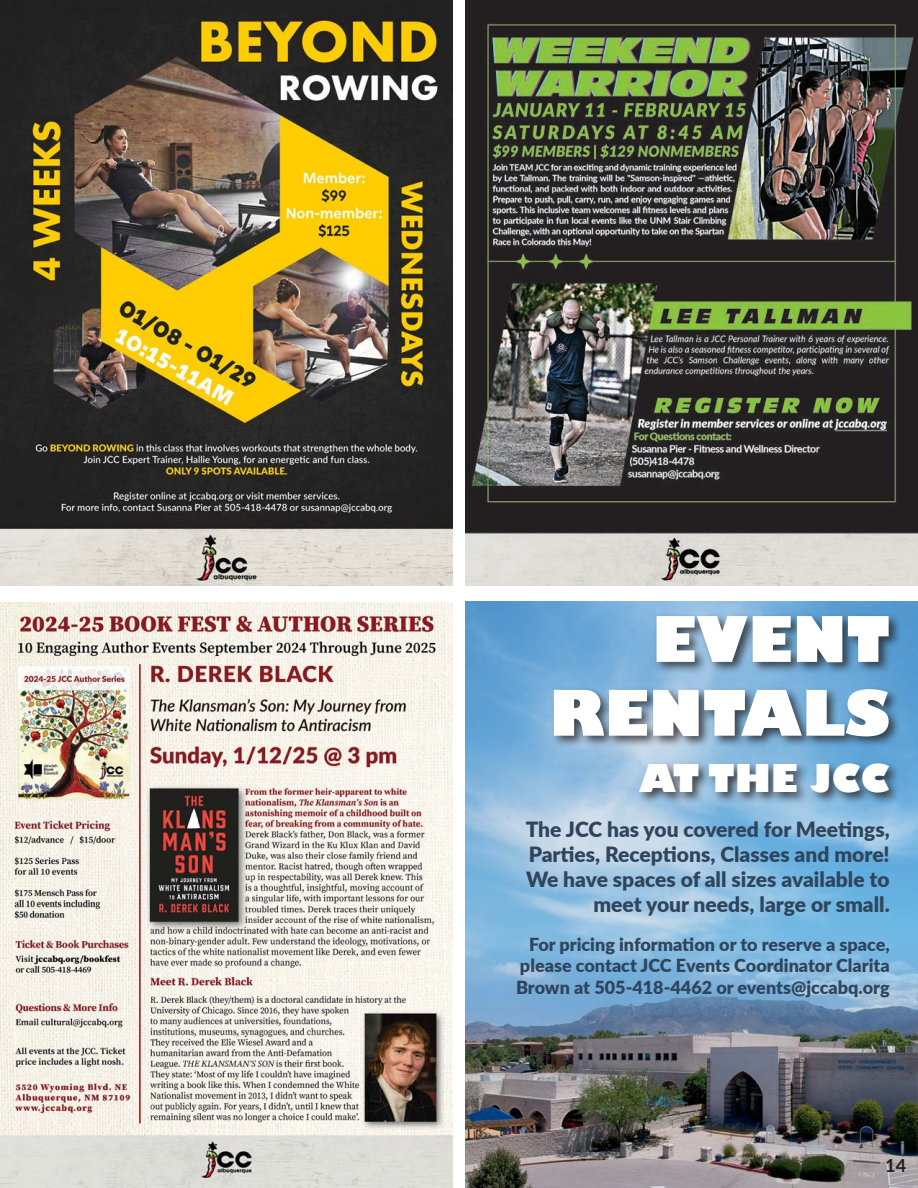
<style>
.page{position:relative;width:918px;height:1188px;background:#fff}
.page>*{position:absolute;margin:0;border:0;box-sizing:border-box;transform-origin:0 0}
.t1{font:800 61.5px/73.8px "Gill Sans";color:#fff;text-align:right}
.t2{font:800 37.35px "Gill Sans";color:#fff}
.t3{font:900 21px/25.2px "Lato";color:#2f455d}
.t4{font:900 18px/21.6px "Lato";color:#2f455d;text-align:justify}
.t5{font:700 18px "Lato";color:#231f20}
</style>
<div class="page">
<img style="left:466px;top:602px;width:452px;height:334px">
<img style="left:466px;top:936px;width:452px;height:252px">
<img style="left:0;top:602px;width:452px;height:586px">
<img style="left:466px;top:0;width:452px;height:586px">
<img style="left:0;top:0;width:452px;height:586px">
<div style="left:551px;top:613px;width:351px;height:136px;background:#231f20;opacity:.75"></div>
<div style="left:637px;top:760px;width:264px;height:45px;background:#231f20;opacity:.75"></div>
<p class="t1" style="left:549px;top:607px;width:342px">EVENT<br>RENTALS</p>
<p class="t2" style="left:639px;top:755px;width:252px">AT THE JCC</p>
<p class="t3" style="left:526px;top:815px;width:366px">The JCC has you covered for Meetings,<br>Parties, Receptions, Classes and more!</p>
<p class="t3" style="left:526px;top:866px;width:365px;text-align:right">We have spaces of all sizes available to meet your needs, large or small.</p>
<p class="t4" style="left:516px;top:932px;width:375px;text-indent:13px">For pricing information or to reserve a space, please contact JCC Events Coordinator Clarita Brown at 505-418-4462 or events@jccabq.org</p>
<p class="t5" style="left:885px;top:1152px;width:22px">14</p>
</div>
